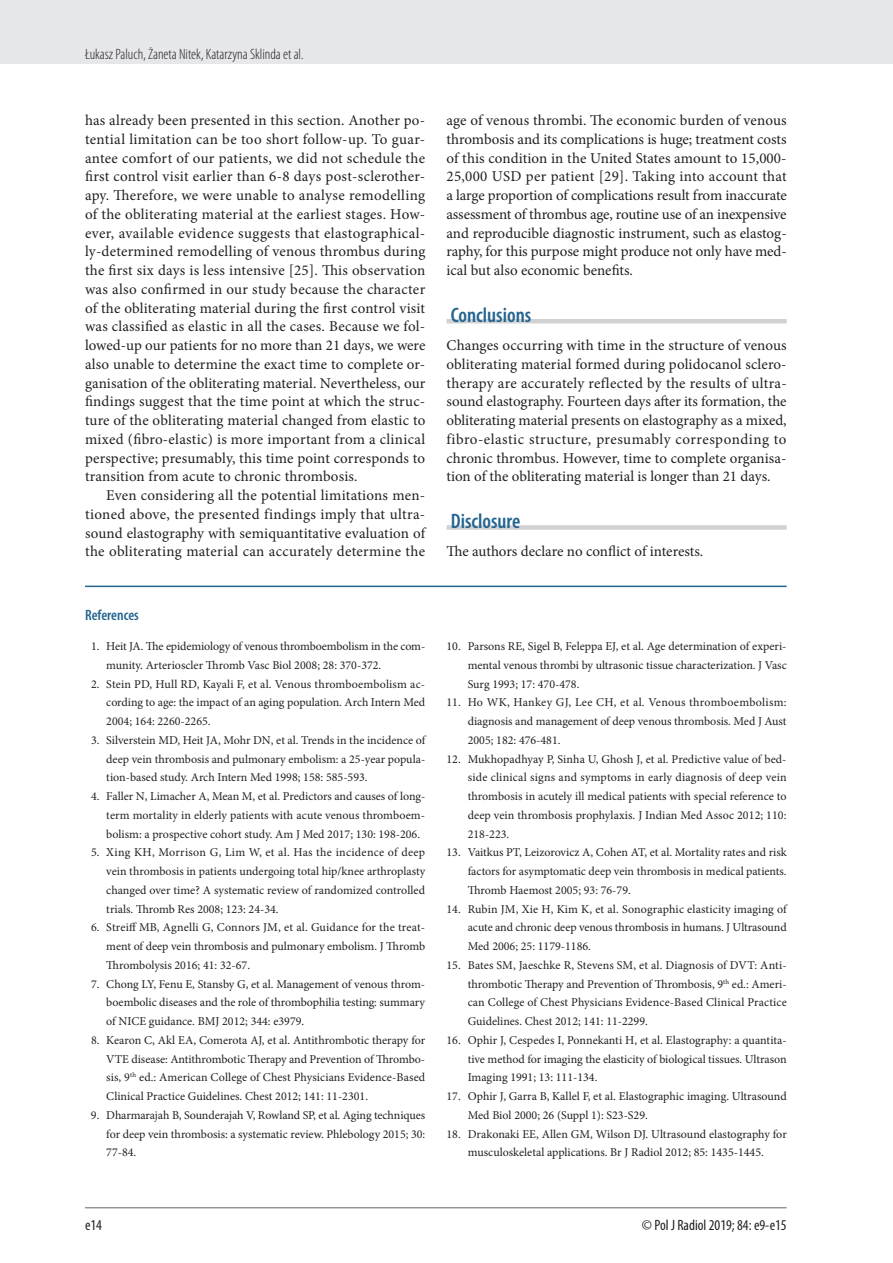
<style>
.page{position:relative;width:893px;height:1263px;background:#fff}
.page>*{position:absolute;margin:0;border:0;box-sizing:border-box;transform-origin:0 0}
.t1{font:600 condensed 21px "Myriad Pro";color:#24648f}
.t2{font:15px/18.8px "Minion Pro";color:#231f20;text-align:justify}
.t3{font:300 condensed 15px "Myriad Pro";color:#231f20}
.t4{font:condensed 15px "Myriad Pro";color:#231f20}
.t5{font:600 condensed 15px "Myriad Pro";color:#24648f}
.t6{font:12px/18.8px "Minion Pro";color:#231f20;text-align:justify}
</style>
<div class="page">
<div style="left:0;top:0;width:893px;height:64px;background:#e6e7e9"></div>
<hr style="left:85px;top:1207px;width:702px;height:1px;background:#939598">
<hr style="left:446px;top:319px;width:341px;height:4px;background:#d1d2d4">
<div style="left:446px;top:525px;width:341px;height:5px;background:#d1d2d4"></div>
<hr style="left:85px;top:586px;width:702px;height:1px;background:#24648f">
<p class="t3" style="left:85px;top:45px;width:220px">Łukasz Paluch, Żaneta Nitek, Katarzyna Sklinda et al.</p>
<p class="t2" style="left:85px;top:111px;width:342px">has already been presented in this section. Another po&shy;tential limitation can be too short follow-up. To guar&shy;antee comfort of our patients, we did not schedule the first control visit earlier than 6-8 days post-sclerother&shy;apy. Therefore, we were unable to analyse remodelling of the obliterating material at the earliest stages. How&shy;ever, available evidence suggests that elastographical&shy;ly-determined remodelling of venous thrombus during the first six days is less intensive [25]. This observation was also confirmed in our study because the character of the obliterating material during the first control visit was classified as elastic in all the cases. Because we fol&shy;lowed-up our patients for no more than 21 days, we were also unable to determine the exact time to complete or&shy;ganisation of the obliterating material. Nevertheless, our findings suggest that the time point at which the struc&shy;ture of the obliterating material changed from elastic to mixed (fibro-elastic) is more important from a clinical perspective; presumably, this time point corresponds to transition from acute to chronic thrombosis.</p>
<p class="t2" style="left:85px;top:486px;width:342px;text-indent:21px">Even considering all the potential limitations men&shy;tioned above, the presented findings imply that ultra&shy;sound elastography with semiquantitative evaluation of the obliterating material can accurately determine the</p>
<p class="t5" style="left:85px;top:606px;width:55px">References</p>
<p class="t6" style="left:106px;top:637px;width:320px;text-indent:-15px">1. Heit JA. The epidemiology of venous thromboembolism in the com&shy;munity. Arterioscler Thromb Vasc Biol 2008; 28: 370-372.</p>
<p class="t6" style="left:106px;top:674px;width:320px;text-indent:-15px">2. Stein PD, Hull RD, Kayali F, et al. Venous thromboembolism ac&shy;cording to age: the impact of an aging population. Arch Intern Med 2004; 164: 2260-2265.</p>
<p class="t6" style="left:106px;top:731px;width:321px;text-indent:-15px">3. Silverstein MD, Heit JA, Mohr DN, et al. Trends in the incidence of deep vein thrombosis and pulmonary embolism: a 25-year popula&shy;tion-based study. Arch Intern Med 1998; 158: 585-593.</p>
<p class="t6" style="left:106px;top:787px;width:321px;text-indent:-15px">4. Faller N, Limacher A, Mean M, et al. Predictors and causes of long&shy;term mortality in elderly patients with acute venous thromboem&shy;bolism: a prospective cohort study. Am J Med 2017; 130: 198-206.</p>
<p class="t6" style="left:106px;top:843px;width:320px;text-indent:-15px">5. Xing KH, Morrison G, Lim W, et al. Has the incidence of deep vein thrombosis in patients undergoing total hip/knee arthroplasty changed over time? A systematic review of randomized controlled trials. Thromb Res 2008; 123: 24-34.</p>
<p class="t6" style="left:106px;top:918px;width:320px;text-indent:-15px">6. Streiff MB, Agnelli G, Connors JM, et al. Guidance for the treat&shy;ment of deep vein thrombosis and pulmonary embolism. J Thromb Thrombolysis 2016; 41: 32-67.</p>
<p class="t6" style="left:106px;top:974px;width:320px;text-indent:-15px">7. Chong LY, Fenu E, Stansby G, et al. Management of venous throm&shy;boembolic diseases and the role of thrombophilia testing: summary of NICE guidance. BMJ 2012; 344: e3979.</p>
<p class="t6" style="left:106px;top:1031px;width:320px;text-indent:-15px">8. Kearon C, Akl EA, Comerota AJ, et al. Antithrombotic therapy for VTE disease: Antithrombotic Therapy and Prevention of Thrombo&shy;sis, 9<sup>th</sup> ed.: American College of Chest Physicians Evidence-Based Clinical Practice Guidelines. Chest 2012; 141: 11-2301.</p>
<p class="t6" style="left:106px;top:1106px;width:320px;text-indent:-15px">9. Dharmarajah B, Sounderajah V, Rowland SP, et al. Aging techniques for deep vein thrombosis: a systematic review. Phlebology 2015; 30:<br>77-84.</p>
<p class="t2" style="left:446px;top:111px;width:342px">age of venous thrombi. The economic burden of venous thrombosis and its complications is huge; treatment costs of this condition in the United States amount to 15,000- 25,000 USD per patient [29]. Taking into account that a large proportion of complications result from inaccurate assessment of thrombus age, routine use of an inexpensive and reproducible diagnostic instrument, such as elastog&shy;raphy, for this purpose might produce not only have med&shy;ical but also economic benefits.</p>
<h1 class="t1" style="left:451px;top:302px;width:82px">Conclusions</h1>
<p class="t2" style="left:446px;top:336px;width:342px">Changes occurring with time in the structure of venous obliterating material formed during polidocanol sclero&shy;therapy are accurately reflected by the results of ultra&shy;sound elastography. Fourteen days after its formation, the obliterating material presents on elastography as a mixed, fibro-elastic structure, presumably corresponding to chronic thrombus. However, time to complete organisa&shy;tion of the obliterating material is longer than 21 days.</p>
<h1 class="t1" style="left:451px;top:508px;width:71px">Disclosure</h1>
<p class="t2" style="left:446px;top:542px;width:258px">The authors declare no conflict of interests.</p>
<p class="t6" style="left:468px;top:637px;width:321px;text-indent:-21px">10. Parsons RE, Sigel B, Feleppa EJ, et al. Age determination of experi&shy;mental venous thrombi by ultrasonic tissue characterization. J Vasc Surg 1993; 17: 470-478.</p>
<p class="t6" style="left:468px;top:693px;width:320px;text-indent:-21px">11. Ho WK, Hankey GJ, Lee CH, et al. Venous thromboembolism: diagnosis and management of deep venous thrombosis. Med J Aust 2005; 182: 476-481.</p>
<p class="t6" style="left:468px;top:749px;width:320px;text-indent:-21px">12. Mukhopadhyay P, Sinha U, Ghosh J, et al. Predictive value of bed&shy;side clinical signs and symptoms in early diagnosis of deep vein thrombosis in acutely ill medical patients with special reference to deep vein thrombosis prophylaxis. J Indian Med Assoc 2012; 110:<br>218-223.</p>
<p class="t6" style="left:468px;top:843px;width:320px;text-indent:-21px">13. Vaitkus PT, Leizorovicz A, Cohen AT, et al. Mortality rates and risk factors for asymptomatic deep vein thrombosis in medical patients.<br>Thromb Haemost 2005; 93: 76-79.</p>
<p class="t6" style="left:468px;top:899px;width:320px;text-indent:-21px">14. Rubin JM, Xie H, Kim K, et al. Sonographic elasticity imaging of acute and chronic deep venous thrombosis in humans. J Ultrasound Med 2006; 25: 1179-1186.</p>
<p class="t6" style="left:468px;top:956px;width:321px;text-align:left;text-indent:-21px">15. Bates SM, Jaeschke R, Stevens SM, et al. Diagnosis of DVT: Anti&shy;thrombotic Therapy and Prevention of Thrombosis, 9<sup>th</sup> ed.: Ameri&shy;can College of Chest Physicians Evidence-Based Clinical Practice Guidelines. Chest 2012; 141: 11-2299.</p>
<p class="t6" style="left:468px;top:1031px;width:321px;text-indent:-21px">16. Ophir J, Cespedes I, Ponnekanti H, et al. Elastography: a quantita&shy;tive method for imaging the elasticity of biological tissues. Ultrason Imaging 1991; 13: 111-134.</p>
<p class="t6" style="left:468px;top:1087px;width:320px;text-indent:-21px">17. Ophir J, Garra B, Kallel F, et al. Elastographic imaging. Ultrasound<br>Med Biol 2000; 26 (Suppl 1): S23-S29.</p>
<p class="t6" style="left:446px;top:1124px;width:342px;text-align:center">18. Drakonaki EE, Allen GM, Wilson DJ. Ultrasound elastography for musculoskeletal applications. Br J Radiol 2012; 85: 1435-1445.</p>
<p class="t4" style="left:85px;top:1216px;width:18px">e14</p>
<p class="t4" style="left:642px;top:1216px;width:146px">© Pol J Radiol 2019; 84: e9-e15</p>
</div>
